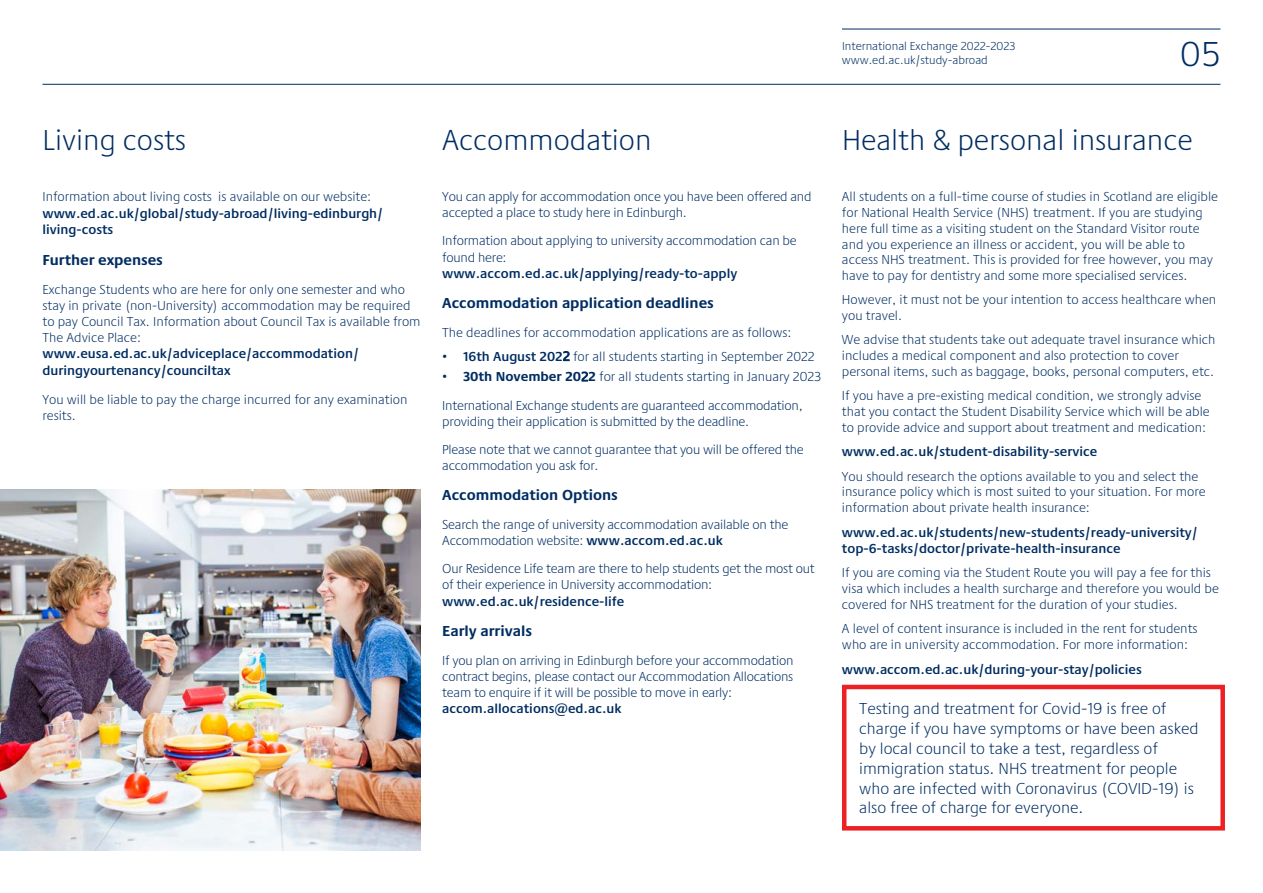
<style>
.page{position:relative;width:1263px;height:893px;background:#fff}
.page>*{position:absolute;margin:0;border:0;box-sizing:border-box;transform-origin:0 0}
.t1{font:300 36px "Praxis Next";color:#002d62}
.t2{font:300 30px "Praxis Next";color:#002d62}
.t3{font:300 16.5px/19.8px "Praxis Next";color:#002d62}
.t4{font:700 15px "Praxis Next";color:#002d62}
.t5{font:300 13.5px/15.8px "Praxis Next";color:#002d62}
.t6{font:600 13.5px/16.2px "Praxis Next";color:#002d62}
.t7{font:300 12px/14.4px "Praxis Next";color:#002d62}
.s1{font-weight:600}
.s2{font-weight:400}
.s3{font-weight:700}
</style>
<div class="page">
<hr style="left:842px;top:29px;width:378px;height:1px;background:#002d62">
<hr style="left:43px;top:84px;width:1177px;height:1px;background:#002d62">
<img style="left:0;top:489px;width:421px;height:361px">
<div style="left:842px;top:685px;width:383px;height:145px;border:4px solid #ed2124"></div>
<p class="t7" style="left:842px;top:38px;width:175px">International Exchange 2022-2023 www.ed.ac.uk/study-abroad</p>
<h1 class="t1" style="left:1180px;top:27px;width:42px">05</h1>
<h2 class="t2" style="left:43px;top:118px;width:145px">Living costs</h2>
<h2 class="t2" style="left:842px;top:118px;width:352px">Health &amp; personal insurance</h2>
<p class="t5" style="left:842px;top:189px;width:378px">All students on a full-time course of studies in Scotland are eligible for National Health Service (NHS) treatment. If you are studying here full time as a visiting student on the Standard Visitor route and you experience an illness or accident, you will be able to access NHS treatment. This is provided for free however, you may have to pay for dentistry and some more specialised services.</p>
<p class="t5" style="left:842px;top:292px;width:376px">However, it must not be your intention to access healthcare when you travel.</p>
<p class="t5" style="left:842px;top:332px;width:375px">We advise that students take out adequate travel insurance which includes a medical component and also protection to cover personal items, such as baggage, books, personal computers, etc.</p>
<p class="t5" style="left:842px;top:387px;width:369px">If you have a pre-existing medical condition, we strongly advise that you contact the Student Disability Service which will be able to provide advice and support about treatment and medication:</p>
<p class="t6" style="left:842px;top:443px;width:257px">www.ed.ac.uk/student-disability-service</p>
<p class="t5" style="left:842px;top:468px;width:365px">You should research the options available to you and select the insurance policy which is most suited to your situation. For more information about private health insurance:</p>
<p class="t6" style="left:842px;top:524px;width:357px">www.ed.ac.uk/students/new-students/ready-university/ top-6-tasks/doctor/private-health-insurance</p>
<p class="t5" style="left:842px;top:565px;width:378px">If you are coming via the Student Route you will pay a fee for this visa which includes a health surcharge and therefore you would be covered for NHS treatment for the duration of your studies.</p>
<p class="t5" style="left:842px;top:620px;width:357px">A level of content insurance is included in the rent for students who are in university accommodation. For more information:</p>
<p class="t6" style="left:842px;top:660px;width:301px">www.accom.ed.ac.uk/during-your-stay/policies</p>
<p class="t3" style="left:859px;top:698px;width:341px">Testing and treatment for Covid-19 is free of charge if you have symptoms or have been asked by local council to take a test, regardless of immigration status. NHS treatment for people who are infected with Coronavirus (COVID-19) is also free of charge for everyone.</p>
<h2 class="t2" style="left:442px;top:118px;width:211px">Accommodation</h2>
<p class="t5" style="left:442px;top:188px;width:371px;line-height:16.2px">You can apply for accommodation once you have been offered and accepted a place to study here in Edinburgh.</p>
<p class="t5" style="left:442px;top:232px;width:356px;line-height:16.2px">Information about applying to university accommodation can be found here:</p>
<p class="t6" style="left:442px;top:265px;width:296px">www.accom.ed.ac.uk/applying/ready-to-apply</p>
<p class="t4" style="left:442px;top:291px;width:273px">Accommodation application deadlines</p>
<p class="t5" style="left:442px;top:324px;width:351px">The deadlines for accommodation applications are as follows:</p>
<p class="t5" style="left:442px;top:348px;width:374px">• <span class="s1">16th August 202</span><span class="s2">2</span> for all students starting in September 2022</p>
<p class="t5" style="left:442px;top:362px;width:381px;line-height:28.5px">• <span class="s3">30th November 20</span><span class="s2">2</span><span class="s3">2</span> for all students starting in January 2023<br>International Exchange students are guaranteed accommodation,</p>
<p class="t5" style="left:442px;top:407px;width:363px;line-height:28px">providing their application is submitted by the deadline.<br>Please note that we cannot guarantee that you will be offered the</p>
<p class="t5" style="left:442px;top:457px;width:158px">accommodation you ask for.</p>
<p class="t4" style="left:442px;top:483px;width:177px">Accommodation Options</p>
<p class="t5" style="left:442px;top:516px;width:348px;line-height:16.2px">Search the range of university accommodation available on the<br>Accommodation website: <span class="s1">www.accom.ed.ac.uk</span></p>
<p class="t5" style="left:442px;top:560px;width:374px;line-height:16.2px">Our Residence Life team are there to help students get the most out of their experience in University accommodation:</p>
<p class="t6" style="left:442px;top:592px;width:183px">www.ed.ac.uk/residence-life</p>
<p class="t4" style="left:442px;top:619px;width:91px">Early arrivals</p>
<p class="t5" style="left:442px;top:652px;width:353px;line-height:16.2px;text-align:justify">If you plan on arriving in Edinburgh before your accommodation contract begins, please contact our Accommodation Allocations team to enquire if it will be possible to move in early:</p>
<p class="t6" style="left:442px;top:700px;width:181px">accom.allocations@ed.ac.uk</p>
<p class="t5" style="left:43px;top:189px;width:330px">Information about living costs is available on our website:</p>
<p class="t6" style="left:43px;top:204px;width:342px">www.ed.ac.uk/global/study-abroad/living-edinburgh/ living-costs</p>
<p class="t4" style="left:43px;top:248px;width:122px">Further expenses</p>
<p class="t5" style="left:43px;top:281px;width:380px;line-height:16.2px">Exchange Students who are here for only one semester and who stay in private (non-University) accommodation may be required to pay Council Tax. Information about Council Tax is available from The Advice Place:</p>
<p class="t6" style="left:43px;top:345px;width:318px">www.eusa.ed.ac.uk/adviceplace/accommodation/ duringyourtenancy/counciltax</p>
<p class="t5" style="left:43px;top:391px;width:367px;line-height:16.2px">You will be liable to pay the charge incurred for any examination resits.</p>
</div>
